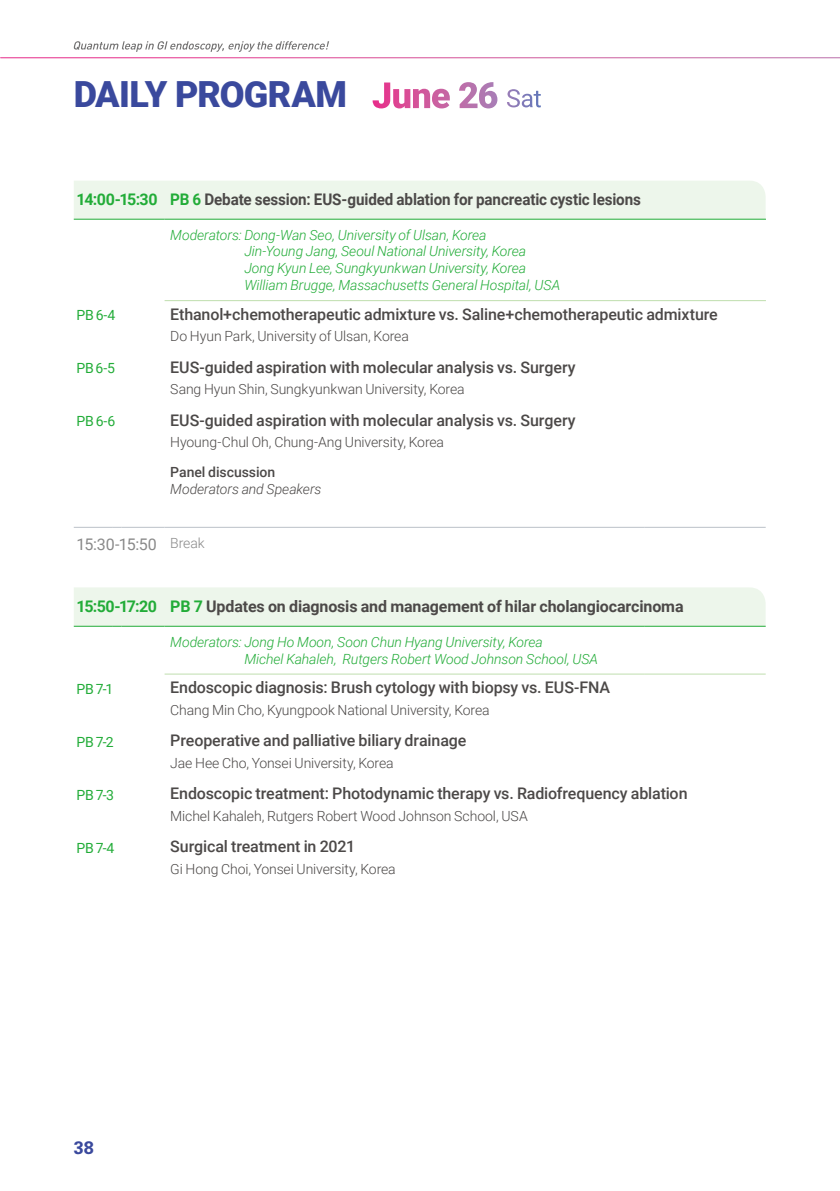
<style>
.page{position:relative;width:840px;height:1191px;background:#fff}
.page>*{position:absolute;margin:0;border:0;box-sizing:border-box;transform-origin:0 0}
.t1{font:900 36px "Roboto";letter-spacing:-.02em;color:#3a499d}
.t2{font:700 18px "Univers LT Std";color:#3a499d}
.t3{font:500 16px "Roboto";letter-spacing:-.01em;color:#4c4948}
.t4{font:700 16px "Roboto";letter-spacing:-.01em;color:#4c4948;scale:.95 1}
.t5{font:700 16px "Roboto";letter-spacing:-.01em;color:#4c4948}
.t6{font:16px "Roboto";letter-spacing:-.04em;color:#898989}
.t7{font:italic 300 14px/16.8px "Roboto";letter-spacing:-.005em;color:#22ac38}
.t8{font:300 14px "Roboto";letter-spacing:-.01em;color:#4c4948}
.t9{font:14px "Roboto";letter-spacing:-.03em;color:#22ac38}
.t10{font:italic 300 14px "Roboto";letter-spacing:-.005em;color:#4c4948}
.t11{font:500 14px "Roboto";letter-spacing:-.005em;color:#4c4948}
.s1{color:#22ac38}
.s2{font-weight:300;font-size:14px}
</style>
<div class="page">
<div style="left:74px;top:181px;width:691px;height:38px;background:#edf6eb"></div>
<hr style="left:74px;top:527px;width:39px;height:1px;background:#bbc1c8">
<hr style="left:121px;top:527px;width:43px;height:1px;background:#bbc1c8">
<hr style="left:164px;top:527px;width:480px;height:1px;background:#bbc1c8">
<hr style="left:644px;top:527px;width:121px;height:1px;background:#bbc1c8">
<div style="left:74px;top:587px;width:691px;height:40px;background:#edf6eb"></div>
<hr style="left:121px;top:626px;width:43px;height:1px;background:#22ac38">
<hr style="left:164px;top:626px;width:480px;height:1px;background:#22ac38">
<hr style="left:644px;top:626px;width:121px;height:1px;background:#22ac38">
<hr style="left:164px;top:673px;width:480px;height:1px;background:#bfdeae">
<hr style="left:644px;top:673px;width:121px;height:1px;background:#bfdeae">
<hr style="left:74px;top:219px;width:90px;height:1px;background:#22ac38">
<hr style="left:164px;top:219px;width:601px;height:1px;background:#22ac38">
<hr style="left:164px;top:300px;width:601px;height:1px;background:#bfdeae">
<svg style="left:0;top:41px;width:839px;height:67px"></svg>
<h1 class="t1" style="left:74px;top:69px;width:275px">DAILY PROGRAM</h1>
<p class="t4" style="left:77px;top:188px;width:595px"><span class="s1">14:00-15:30 PB 6</span> Debate session: EUS-guided ablation for pancreatic cystic lesions</p>
<p class="t7" style="left:244px;top:226px;width:317px;text-indent:-74px">Moderators: Dong-Wan Seo, University of Ulsan, Korea<br>Jin-Young Jang, Seoul National University, Korea<br>Jong Kyun Lee, Sungkyunkwan University, Korea William Brugge, Massachusetts General Hospital, USA</p>
<p class="t9" style="left:77px;top:306px;width:40px">PB 6-4</p>
<p class="t3" style="left:170px;top:303px;width:549px">Ethanol+chemotherapeutic admixture vs. Saline+chemotherapeutic admixture</p>
<p class="t8" style="left:170px;top:327px;width:240px">Do Hyun Park, University of Ulsan, Korea</p>
<p class="t9" style="left:77px;top:358px;width:40px">PB 6-5</p>
<p class="t3" style="left:170px;top:356px;width:407px">EUS-guided aspiration with molecular analysis vs. Surgery</p>
<p class="t8" style="left:170px;top:380px;width:296px">Sang Hyun Shin, Sungkyunkwan University, Korea</p>
<p class="t9" style="left:77px;top:411px;width:40px">PB 6-6</p>
<p class="t3" style="left:170px;top:409px;width:407px">EUS-guided aspiration with molecular analysis vs. Surgery</p>
<p class="t8" style="left:170px;top:433px;width:275px">Hyoung-Chul Oh, Chung-Ang University, Korea</p>
<p class="t11" style="left:170px;top:463px;width:106px">Panel discussion</p>
<p class="t10" style="left:170px;top:479px;width:153px">Moderators and Speakers</p>
<p class="t6" style="left:77px;top:532px;width:129px">15:30-15:50 <span class="s2">Break</span></p>
<p class="t5" style="left:77px;top:595px;width:608px"><span class="s1">15:50-17:20 PB 7</span> Updates on diagnosis and management of hilar cholangiocarcinoma</p>
<p class="t7" style="left:244px;top:633px;width:355px;text-indent:-74px">Moderators: Jong Ho Moon, Soon Chun Hyang University, Korea<br>Michel Kahaleh, Rutgers Robert Wood Johnson School, USA</p>
<p class="t9" style="left:77px;top:679px;width:38px">PB 7-1</p>
<p class="t3" style="left:170px;top:676px;width:441px">Endoscopic diagnosis: Brush cytology with biopsy vs. EUS-FNA</p>
<p class="t8" style="left:170px;top:700px;width:321px">Chang Min Cho, Kyungpook National University, Korea</p>
<p class="t9" style="left:77px;top:732px;width:39px">PB 7-2</p>
<p class="t3" style="left:170px;top:729px;width:297px">Preoperative and palliative biliary drainage</p>
<p class="t8" style="left:170px;top:753px;width:225px">Jae Hee Cho, Yonsei University, Korea</p>
<p class="t9" style="left:77px;top:785px;width:39px">PB 7-3</p>
<p class="t3" style="left:170px;top:782px;width:518px">Endoscopic treatment: Photodynamic therapy vs. Radiofrequency ablation</p>
<p class="t8" style="left:170px;top:806px;width:359px">Michel Kahaleh, Rutgers Robert Wood Johnson School, USA</p>
<p class="t9" style="left:77px;top:838px;width:39px">PB 7-4</p>
<p class="t3" style="left:170px;top:835px;width:186px">Surgical treatment in 2021</p>
<p class="t8" style="left:170px;top:859px;width:227px">Gi Hong Choi, Yonsei University, Korea</p>
<p class="t2" style="left:74px;top:1137px;width:21px">38</p>
</div>
